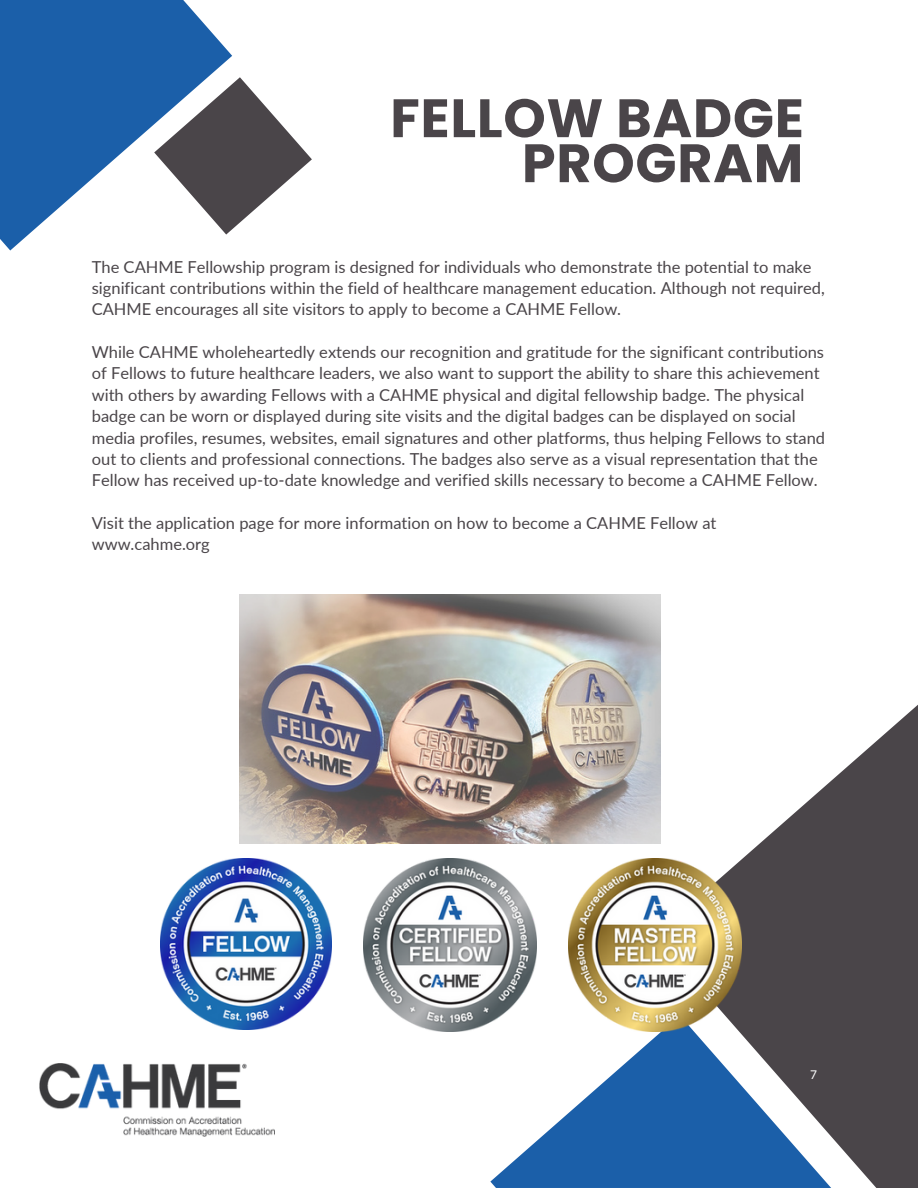
<style>
.page{position:relative;width:918px;height:1188px;background:#fff}
.page>*{position:absolute;margin:0;border:0;box-sizing:border-box;transform-origin:0 0}
.t1{font:700 54px/45px "Poppins";letter-spacing:.015em;color:#4a4549;text-align:right}
.t2{font:16.5px/21.3px "Lato";color:#4a4549}
.t3{font:12px "Lato";color:#fff}
</style>
<div class="page">
<svg style="left:0;top:0;width:232px;height:251px;fill:#1b5fa9"></svg>
<svg style="left:154px;top:77px;width:158px;height:158px"></svg>
<svg style="left:490px;top:1037px;width:165px;height:151px;fill:#1b5fa9"></svg>
<svg style="left:655px;top:705px;width:263px;height:483px;fill:#4a4549"></svg>
<img style="left:39px;top:1063px;width:235px;height:73px">
<img style="left:240px;top:594px;width:421px;height:250px">
<img style="left:569px;top:858px;width:173px;height:174px">
<img style="left:364px;top:858px;width:173px;height:174px">
<img style="left:161px;top:858px;width:171px;height:171px">
<h1 class="t1" style="left:390px;top:96px;width:415px">FELLOW BADGE<br>PROGRAM</h1>
<p class="t2" style="left:92px;top:256px;width:735px">The CAHME Fellowship program is designed for individuals who demonstrate the potential to make significant contributions within the field of healthcare management education. Although not required,<br>CAHME encourages all site visitors to apply to become a CAHME Fellow.</p>
<p class="t2" style="left:92px;top:341px;width:735px">While CAHME wholeheartedly extends our recognition and gratitude for the significant contributions of Fellows to future healthcare leaders, we also want to support the ability to share this achievement with others by awarding Fellows with a CAHME physical and digital fellowship badge. The physical badge can be worn or displayed during site visits and the digital badges can be displayed on social media profiles, resumes, websites, email signatures and other platforms, thus helping Fellows to stand out to clients and professional connections. The badges also serve as a visual representation that the Fellow has received up-to-date knowledge and verified skills necessary to become a CAHME Fellow.</p>
<p class="t2" style="left:92px;top:512px;width:626px">Visit the application page for more information on how to become a CAHME Fellow at www.cahme.org</p>
<p class="t3" style="left:810px;top:1067px;width:8px">7</p>
</div>
